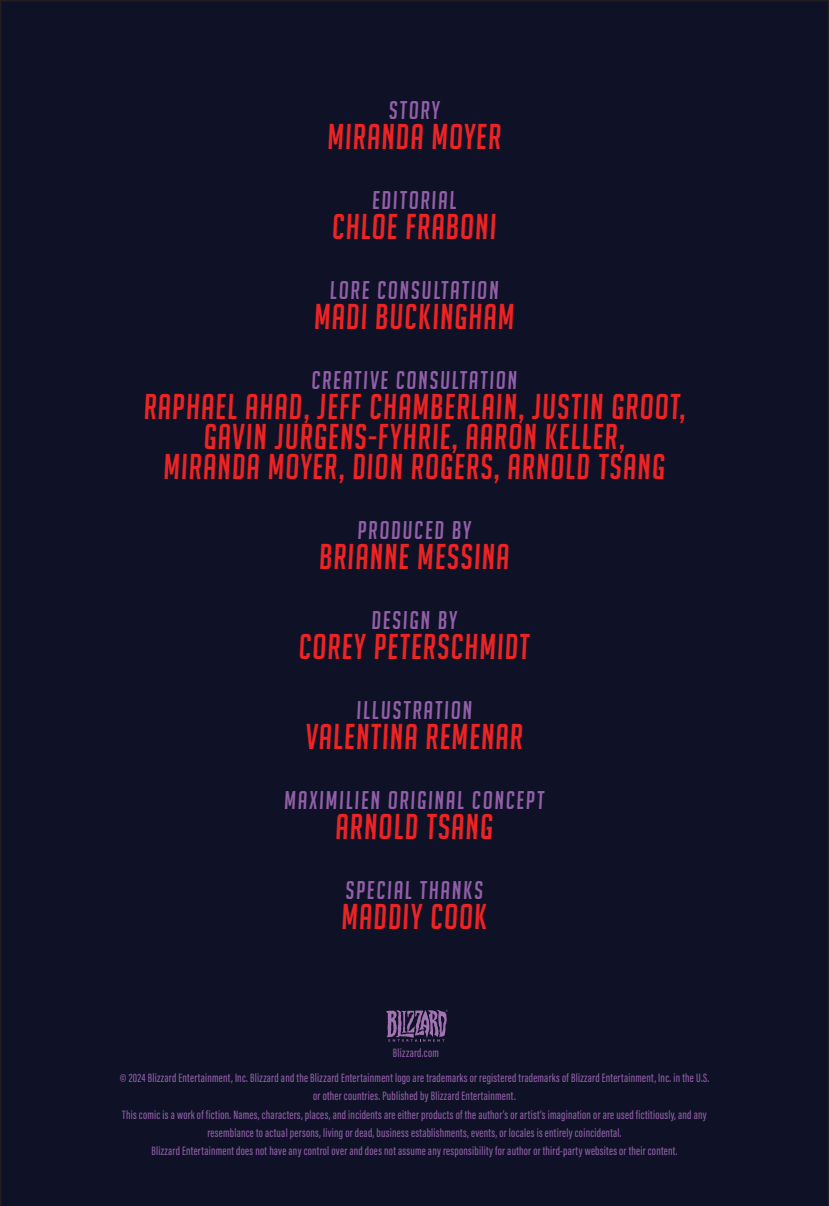
<style>
.page{position:relative;width:829px;height:1206px;background:#fff}
.page>*{position:absolute;margin:0;border:0;box-sizing:border-box;transform-origin:0 0}
.t1{font:italic 35px/30px "Big Noodle Titling";letter-spacing:.04em;color:#ee2323;text-align:center}
.t2{font:italic 25px "Big Noodle Titling";letter-spacing:.08em;color:#925fa8}
.t3{font:500 12.5px/18.2px "Acumin Pro Extra Cond";letter-spacing:.02em;color:#925fa8;text-align:center}
</style>
<div class="page">
<div style="left:0;top:0;width:828px;height:1206px;background:#0f1227"></div>
<svg style="left:386px;top:1010px;width:61px;height:32px;background:#57436b"></svg>
<h2 class="t2" style="left:389px;top:97px;width:52px">STORY</h2>
<h1 class="t1" style="left:327px;top:122px;width:175px">MIRANDA MOYER</h1>
<h2 class="t2" style="left:372px;top:187px;width:85px">EDITORIAL</h2>
<h1 class="t1" style="left:332px;top:212px;width:165px">CHLOE FRABONI</h1>
<h2 class="t2" style="left:330px;top:277px;width:170px">LORE CONSULTATION</h2>
<h1 class="t1" style="left:314px;top:302px;width:201px">MADI BUCKINGHAM</h1>
<h2 class="t2" style="left:311px;top:367px;width:207px">CREATIVE CONSULTATION</h2>
<h1 class="t1" style="left:144px;top:392px;width:542px">RAPHAEL AHAD, JEFF CHAMBERLAIN, JUSTIN GROOT,<br>GAVIN JURGENS-FYHRIE, AARON KELLER,<br>MIRANDA MOYER, DION ROGERS, ARNOLD TSANG</h1>
<h2 class="t2" style="left:357px;top:517px;width:115px">PRODUCED BY</h2>
<h1 class="t1" style="left:319px;top:542px;width:191px">BRIANNE MESSINA</h1>
<h2 class="t2" style="left:371px;top:607px;width:87px">DESIGN BY</h2>
<h1 class="t1" style="left:299px;top:632px;width:232px">COREY PETERSCHMIDT</h1>
<h2 class="t2" style="left:356px;top:697px;width:117px">ILLUSTRATION</h2>
<h1 class="t1" style="left:305px;top:722px;width:219px">VALENTINA REMENAR</h1>
<h2 class="t2" style="left:284px;top:787px;width:261px">MAXIMILIEN ORIGINAL CONCEPT</h2>
<h1 class="t1" style="left:336px;top:812px;width:158px">ARNOLD TSANG</h1>
<h2 class="t2" style="left:345px;top:877px;width:139px">SPECIAL THANKS</h2>
<h1 class="t1" style="left:341px;top:902px;width:147px">MADDIY COOK</h1>
<p class="t3" style="left:120px;top:1040px;width:590px;line-height:25.5px">Blizzard.com<br>© 2024 Blizzard Entertainment, Inc. Blizzard and the Blizzard Entertainment logo are trademarks or registered trademarks of Blizzard Entertainment, Inc. in the U.S.</p>
<p class="t3" style="left:122px;top:1087px;width:585px">or other countries. Published by Blizzard Entertainment.<br>This comic is a work of fiction. Names, characters, places, and incidents are either products of the author’s or artist’s imagination or are used fictitiously, and any resemblance to actual persons, living or dead, business establishments, events, or locales is entirely coincidental.<br>Blizzard Entertainment does not have any control over and does not assume any responsibility for author or third-party websites or their content.</p>
</div>
